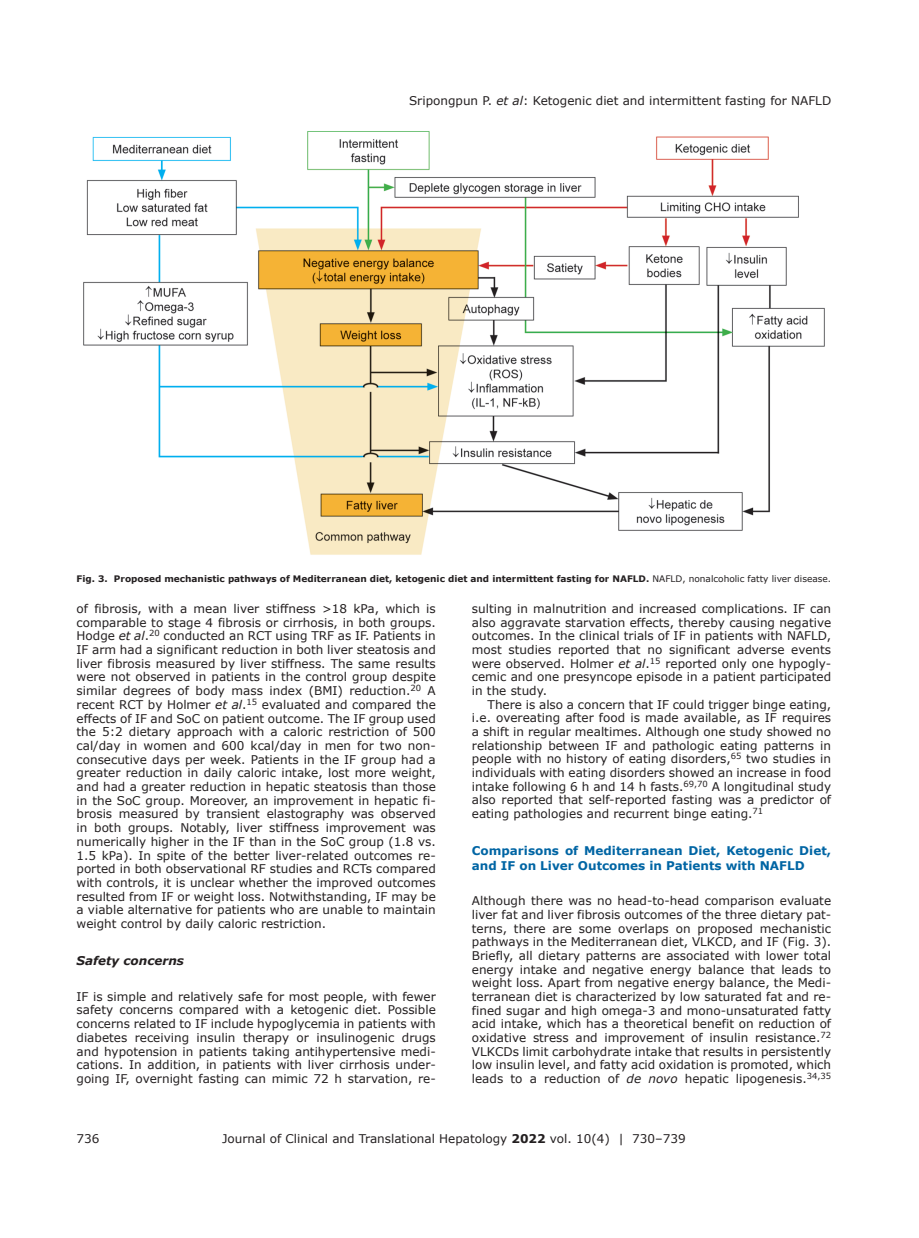
<style>
.page{position:relative;width:919px;height:1238px;background:#fff}
.page>*{position:absolute;margin:0;border:0;box-sizing:border-box;transform-origin:0 0}
.t1{font:12px/13.6px "Verdana";color:#231f20;text-align:justify}
.t2{font:700 12px/14.5px "Verdana";color:#0065a4}
.t3{font:italic 700 12px "Verdana";color:#231f20}
.t4{font:700 9px "Verdana";color:#231f20}
.s1{font-style:italic}
.s2{font-weight:400}
.s3{font-weight:700}
</style>
<div class="page">
<img style="left:83px;top:131px;width:742px;height:424px">
<p class="t1" style="left:409px;top:93px;width:423px">Sripongpun P. <span class="s1">et al</span>: Ketogenic diet and intermittent fasting for NAFLD</p>
<p class="t4" style="left:76px;top:572px;width:756px">Fig. 3. Proposed mechanistic pathways of Mediterranean diet, ketogenic diet and intermittent fasting for NAFLD. <span class="s2">NAFLD, nonalcoholic fatty liver disease.</span></p>
<p class="t1" style="left:77px;top:601px;width:361px">of fibrosis, with a mean liver stiffness &gt;18 kPa, which is comparable to stage 4 fibrosis or cirrhosis, in both groups.<br>Hodge <span class="s1">et al</span>.<sup>20</sup> conducted an RCT using TRF as IF. Patients in IF arm had a significant reduction in both liver steatosis and liver fibrosis measured by liver stiffness. The same results were not observed in patients in the control group despite similar degrees of body mass index (BMI) reduction.<sup>20</sup> A recent RCT by Holmer <span class="s1">et al</span>.<sup>15</sup> evaluated and compared the effects of IF and SoC on patient outcome. The IF group used the 5:2 dietary approach with a caloric restriction of 500 cal/day in women and 600 kcal/day in men for two non&shy;consecutive days per week. Patients in the IF group had a greater reduction in daily caloric intake, lost more weight, and had a greater reduction in hepatic steatosis than those in the SoC group. Moreover, an improvement in hepatic fi&shy;brosis measured by transient elastography was observed in both groups. Notably, liver stiffness improvement was numerically higher in the IF than in the SoC group (1.8 vs.<br>1.5 kPa). In spite of the better liver-related outcomes re&shy;ported in both observational RF studies and RCTs compared with controls, it is unclear whether the improved outcomes resulted from IF or weight loss. Notwithstanding, IF may be a viable alternative for patients who are unable to maintain weight control by daily caloric restriction.</p>
<p class="t3" style="left:77px;top:952px;width:109px">Safety concerns</p>
<p class="t1" style="left:77px;top:989px;width:361px">IF is simple and relatively safe for most people, with fewer safety concerns compared with a ketogenic diet. Possible concerns related to IF include hypoglycemia in patients with diabetes receiving insulin therapy or insulinogenic drugs and hypotension in patients taking antihypertensive medi&shy;cations. In addition, in patients with liver cirrhosis under&shy;going IF, overnight fasting can mimic 72 h starvation, re-</p>
<p class="t1" style="left:472px;top:601px;width:361px">sulting in malnutrition and increased complications. IF can also aggravate starvation effects, thereby causing negative outcomes. In the clinical trials of IF in patients with NAFLD, most studies reported that no significant adverse events were observed. Holmer <span class="s1">et al</span>.<sup>15</sup> reported only one hypogly&shy;cemic and one presyncope episode in a patient participated in the study.</p>
<p class="t1" style="left:472px;top:697px;width:361px;text-indent:16px">There is also a concern that IF could trigger binge eating, i.e. overeating after food is made available, as IF requires a shift in regular mealtimes. Although one study showed no relationship between IF and pathologic eating patterns in people with no history of eating disorders,<sup>65</sup> two studies in individuals with eating disorders showed an increase in food intake following 6 h and 14 h fasts.<sup>69,70</sup> A longitudinal study also reported that self-reported fasting was a predictor of eating pathologies and recurrent binge eating.<sup>71</sup></p>
<p class="t2" style="left:472px;top:843px;width:361px">Comparisons of Mediterranean Diet, Ketogenic Diet, and IF on Liver Outcomes in Patients with NAFLD</p>
<p class="t1" style="left:472px;top:893px;width:361px">Although there was no head-to-head comparison evaluate liver fat and liver fibrosis outcomes of the three dietary pat&shy;terns, there are some overlaps on proposed mechanistic pathways in the Mediterranean diet, VLKCD, and IF (Fig. 3).<br>Briefly, all dietary patterns are associated with lower total energy intake and negative energy balance that leads to weight loss. Apart from negative energy balance, the Medi&shy;terranean diet is characterized by low saturated fat and re&shy;fined sugar and high omega-3 and mono-unsaturated fatty acid intake, which has a theoretical benefit on reduction of oxidative stress and improvement of insulin resistance.<sup>72<br></sup>VLKCDs limit carbohydrate intake that results in persistently low insulin level, and fatty acid oxidation is promoted, which leads to a reduction of <span class="s1">de novo</span> hepatic lipogenesis.<sup>34,35</sup></p>
<p class="t1" style="left:77px;top:1131px;width:24px">736</p>
<p class="t1" style="left:222px;top:1131px;width:465px">Journal of Clinical and Translational Hepatology <span class="s3">2022</span> vol. 10(4) | 730–739</p>
</div>
